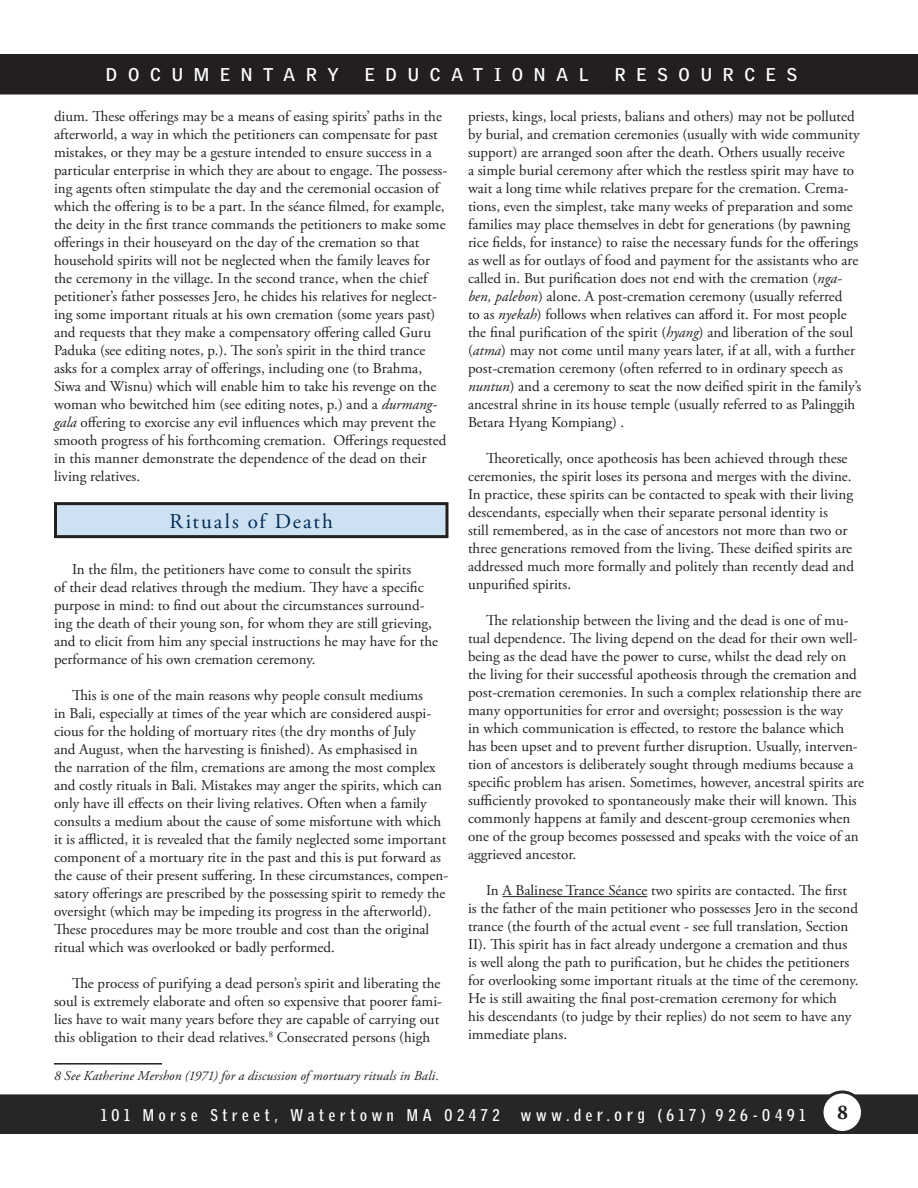
<style>
.page{position:relative;width:918px;height:1188px;background:#fff}
.page>*{position:absolute;margin:0;border:0;box-sizing:border-box;transform-origin:0 0}
.t1{font:21px "Adobe Garamond Pro";letter-spacing:.1em;color:#002c55}
.numbering{font:700 21px "Adobe Garamond Pro";color:#231f20}
.t2{font:700 18px "Griffith Gothic";letter-spacing:.6em;color:#fff}
.t3{font:700 16.5px "Griffith Gothic Cond";letter-spacing:.29em;color:#fff}
.studyguide{font:15px/18px "Adobe Garamond Pro";color:#231f20}
.footnotes{font:15px/18px "Adobe Garamond Pro";color:#231f20}
.studyguidenoindent{font:15px/18px "Adobe Garamond Pro";color:#231f20}
.footnotes-2{font:italic 13.5px "Adobe Garamond Pro";letter-spacing:.01em;color:#231f20}
.s1{font-style:italic}
.s2{font-size:18px}
</style>
<div class="page">
<div style="left:0;top:54px;width:918px;height:40px;background:#231f20"></div>
<div style="left:1px;top:1095px;width:916px;height:38px;background:#282526"></div>
<div style="left:0;top:1094px;width:918px;height:40px;border:2px solid #282526"></div>
<div style="left:822px;top:1092px;width:40px;height:40px;background:#fff;border-radius:50%"></div>
<div style="left:820px;top:1090px;width:44px;height:44px;border:3px solid #282526;border-radius:50%"></div>
<div style="left:56px;top:504px;width:391px;height:33px;background:#cee1f3"></div>
<div style="left:54px;top:502px;width:394px;height:36px;border:3px solid #231f20"></div>
<hr style="left:54px;top:1063px;width:108px;height:2px;background:#231f20">
<hr style="left:503px;top:896px;width:144px;height:1px;background:#231f20">
<p class="t2" style="left:106px;top:63px;width:234px">DOCUMENTARY</p>
<p class="t2" style="left:365px;top:63px;width:225px">EDUCATIONAL</p>
<p class="t2" style="left:615px;top:63px;width:184px">RESOURCES</p>
<p class="footnotes" style="left:54px;top:108px;width:395px">dium. These offerings may be a means of easing spirits’ paths in the afterworld, a way in which the petitioners can compensate for past mistakes, or they may be a gesture intended to ensure success in a particular enterprise in which they are about to engage. The possess&shy;ing agents often stimpulate the day and the ceremonial occasion of which the offering is to be a part. In the séance filmed, for example, the deity in the first trance commands the petitioners to make some offerings in their houseyard on the day of the cremation so that household spirits will not be neglected when the family leaves for the ceremony in the village. In the second trance, when the chief petitioner’s father possesses Jero, he chides his relatives for neglect&shy;ing some important rituals at his own cremation (some years past) and requests that they make a compensatory offering called Guru Paduka (see editing notes, p.). The son’s spirit in the third trance asks for a complex array of offerings, including one (to Brahma, Siwa and Wisnu) which will enable him to take his revenge on the woman who bewitched him (see editing notes, p.) and a <span class="s1">durmang&shy;gala</span> offering to exorcise any evil influences which may prevent the smooth progress of his forthcoming cremation. Offerings requested in this manner demonstrate the dependence of the dead on their living relatives.</p>
<p class="t1" style="left:169px;top:509px;width:165px">Rituals of Death</p>
<p class="studyguide" style="left:54px;top:561px;width:386px;text-indent:18px">In the film, the petitioners have come to consult the spirits<br>of their dead relatives through the medium. They have a specific purpose in mind: to find out about the circumstances surround&shy;ing the death of their young son, for whom they are still grieving, and to elicit from him any special instructions he may have for the performance of his own cremation ceremony.</p>
<p class="studyguide" style="left:54px;top:687px;width:396px;text-indent:18px">This is one of the main reasons why people consult mediums<br>in Bali, especially at times of the year which are considered auspi&shy;cious for the holding of mortuary rites (the dry months of July<br>and August, when the harvesting is finished). As emphasised in<br>the narration of the film, cremations are among the most complex and costly rituals in Bali. Mistakes may anger the spirits, which can only have ill effects on their living relatives. Often when a family consults a medium about the cause of some misfortune with which it is afflicted, it is revealed that the family neglected some important component of a mortuary rite in the past and this is put forward as the cause of their present suffering. In these circumstances, compen&shy;satory offerings are prescribed by the possessing spirit to remedy the oversight (which may be impeding its progress in the afterworld).<br>These procedures may be more trouble and cost than the original ritual which was overlooked or badly performed.</p>
<p class="studyguide" style="left:54px;top:975px;width:390px;text-indent:18px">The process of purifying a dead person’s spirit and liberating the soul is extremely elaborate and often so expensive that poorer fami&shy;lies have to wait many years before they are capable of carrying out this obligation to their dead relatives. Consecrated persons (high</p>
<p class="footnotes-2" style="left:64px;top:1068px;width:376px">See Katherine Mershon (1971) for a discussion of mortuary rituals in Bali.</p>
<p class="studyguidenoindent" style="left:468px;top:108px;width:395px">priests, kings, local priests, balians and others) may not be polluted by burial, and cremation ceremonies (usually with wide community support) are arranged soon after the death. Others usually receive<br>a simple burial ceremony after which the restless spirit may have to wait a long time while relatives prepare for the cremation. Crema&shy;tions, even the simplest, take many weeks of preparation and some families may place themselves in debt for generations (by pawning rice fields, for instance) to raise the necessary funds for the offerings as well as for outlays of food and payment for the assistants who are called in. But purification does not end with the cremation (<span class="s1">nga&shy;ben, palebon</span>) alone. A post-cremation ceremony (usually referred<br>to as <span class="s1">nyekah</span>) follows when relatives can afford it. For most people the final purification of the spirit (<span class="s1">hyang</span>) and liberation of the soul (<span class="s1">atma</span>) may not come until many years later, if at all, with a further post-cremation ceremony (often referred to in ordinary speech as <span class="s1">nuntun</span>) and a ceremony to seat the now deified spirit in the family’s ancestral shrine in its house temple (usually referred to as Palinggih Betara Hyang Kompiang) .</p>
<p class="studyguide" style="left:468px;top:450px;width:388px;text-indent:18px">Theoretically, once apotheosis has been achieved through these ceremonies, the spirit loses its persona and merges with the divine.<br>In practice, these spirits can be contacted to speak with their living descendants, especially when their separate personal identity is<br>still remembered, as in the case of ancestors not more than two or three generations removed from the living. These deified spirits are addressed much more formally and politely than recently dead and unpurified spirits.</p>
<p class="studyguide" style="left:468px;top:612px;width:397px;text-indent:18px">The relationship between the living and the dead is one of mu&shy;tual dependence. The living depend on the dead for their own well&shy;being as the dead have the power to curse, whilst the dead rely on the living for their successful apotheosis through the cremation and post-cremation ceremonies. In such a complex relationship there are many opportunities for error and oversight; possession is the way<br>in which communication is effected, to restore the balance which has been upset and to prevent further disruption. Usually, interven&shy;tion of ancestors is deliberately sought through mediums because a specific problem has arisen. Sometimes, however, ancestral spirits are sufficiently provoked to spontaneously make their will known. This commonly happens at family and descent-group ceremonies when one of the group becomes possessed and speaks with the voice of an aggrieved ancestor.</p>
<p class="studyguide" style="left:468px;top:882px;width:392px;text-indent:18px">In A Balinese Trance Séance two spirits are contacted. The first is the father of the main petitioner who possesses Jero in the second trance (the fourth of the actual event - see full translation, Section II). This spirit has in fact already undergone a cremation and thus is well along the path to purification, but he chides the petitioners for overlooking some important rituals at the time of the ceremony.<br>He is still awaiting the final post-cremation ceremony for which<br>his descendants (to judge by their replies) do not seem to have any immediate plans.</p>
<p class="t3" style="left:101px;top:1106px;width:400px">101 Morse Street, Watertown MA 02472</p>
<p class="t3" style="left:521px;top:1106px;width:286px">www.de<span class="s2">r</span>.<span class="s2">or</span>g (617) 926-0491</p>
<p class="numbering" style="left:837px;top:1100px;width:12px">8</p>
</div>
